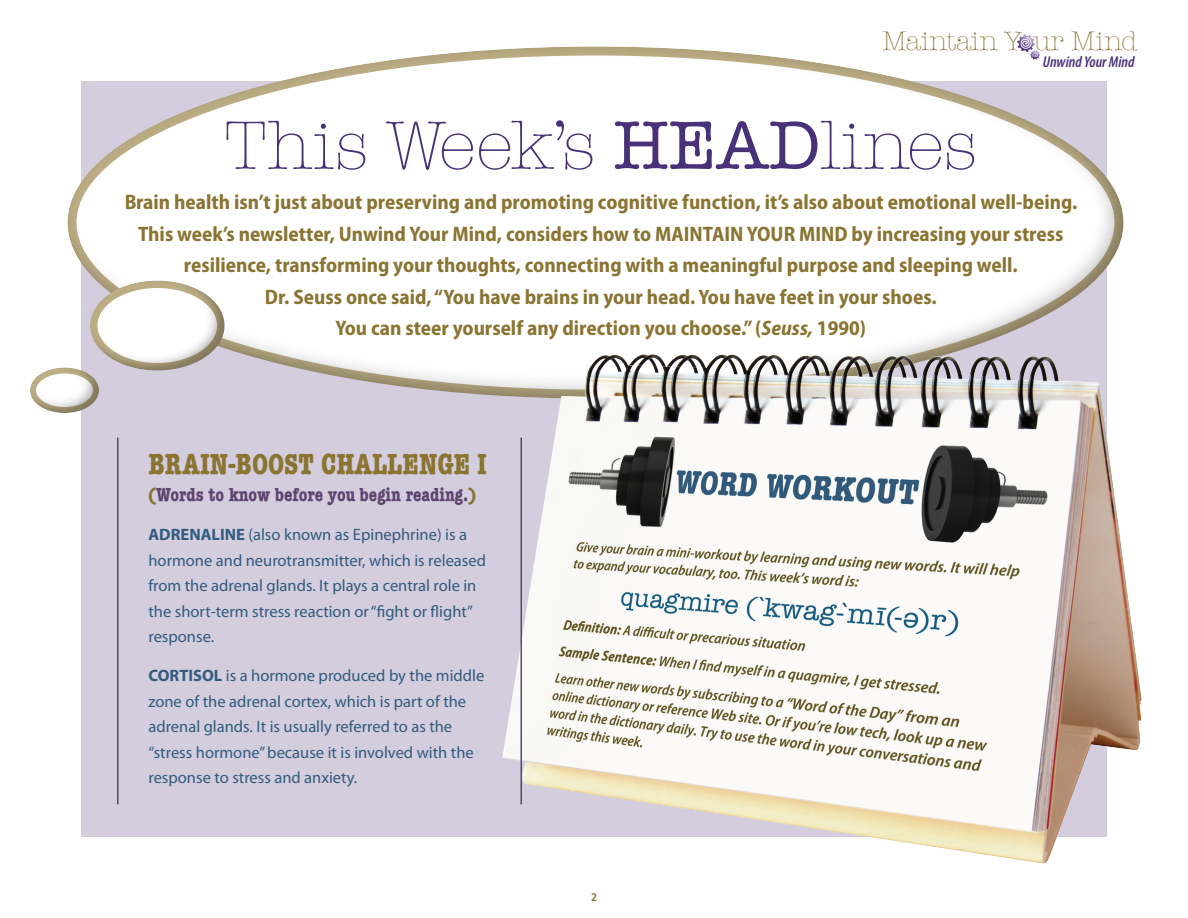
<style>
.page{position:relative;width:1188px;height:918px;background:#fff}
.page>*{position:absolute;margin:0;border:0;box-sizing:border-box;transform-origin:0 0}
.t1{font:300 70.5px "American Typewriter";color:#483179}
.t2{font:700 condensed 30px "American Typewriter";color:#8a7432}
.t3{font:300 27.45px "American Typewriter";color:#7b6f2c}
.t4{font:700 semi-condensed 21px/31.5px "Myriad Pro";color:#8a7432;text-align:center}
.t5{font:700 condensed 19.5px "American Typewriter";color:#5d4570}
.t6{font:16.5px/25.5px "Myriad Pro";color:#325b7e}
.t7{font:italic 600 condensed 15.75px "Myriad Pro";color:#483179}
.t8{font:600 semi-condensed 12px "Myriad Pro";color:#8a7432}
.s1{font-weight:400}
.s2{font-style:italic}
.s3{color:#8a7432}
.s4{font-weight:700}
</style>
<div class="page">
<svg style="left:1017px;top:34px;width:18px;height:10px"></svg>
<div style="left:81px;top:81px;width:1026px;height:756px;background:#d3cddd"></div>
<div style="left:67px;top:44px;width:1058px;height:355px;background:#231f20;opacity:.35"></div>
<div style="left:89px;top:278px;width:136px;height:93px;background:#231f20;opacity:.35"></div>
<div style="left:29px;top:365px;width:72px;height:48px;background:#231f20;opacity:.35"></div>
<img style="left:465px;top:321px;width:677px;height:543px">
<hr style="left:117px;top:438px;width:1px;height:366px;background:#5d4570">
<hr style="left:520px;top:438px;width:2px;height:366px;background:#5d4570">
<h3 class="t3" style="left:882px;top:21px;width:257px">Maintain Your Mind</h3>
<p class="t7" style="left:1043px;top:53px;width:93px">Unwind Your Mind</p>
<h1 class="t1" style="left:224px;top:94px;width:755px">This Week’s <span class="s1">HEAD</span>lines</h1>
<p class="t4" style="left:124px;top:187px;width:955px">Brain health isn’t just about preserving and promoting cognitive function, it’s also about emotional well-being.<br>This week’s newsletter, Unwind Your Mind, considers how to MAINTAIN YOUR MIND by increasing your stress resilience, transforming your thoughts, connecting with a meaningful purpose and sleeping well.<br>Dr. Seuss once said, “You have brains in your head. You have feet in your shoes.<br>You can steer yourself any direction you choose.” (<span class="s2">Seuss,</span> 1990)</p>
<h3 class="t3" style="left:882px;top:225px;width:257px">Maintain Your Mind</h3>
<h2 class="t2" style="left:148px;top:440px;width:340px">BRAIN-BOOST CHALLENGE I</h2>
<p class="t5" style="left:148px;top:479px;width:329px"><span class="s3">(</span>Words to know before you begin reading.<span class="s3">)</span></p>
<p class="t6" style="left:148px;top:522px;width:339px"><span class="s4">ADRENALINE</span> (also known as Epinephrine) is a hormone and neurotransmitter, which is released from the adrenal glands. It plays a central role in the short-term stress reaction or “fight or flight” response.</p>
<p class="t6" style="left:148px;top:663px;width:337px"><span class="s4">CORTISOL</span> is a hormone produced by the middle zone of the adrenal cortex, which is part of the adrenal glands. It is usually referred to as the “stress hormone” because it is involved with the response to stress and anxiety.</p>
<p class="t8" style="left:591px;top:890px;width:7px">2</p>
</div>
